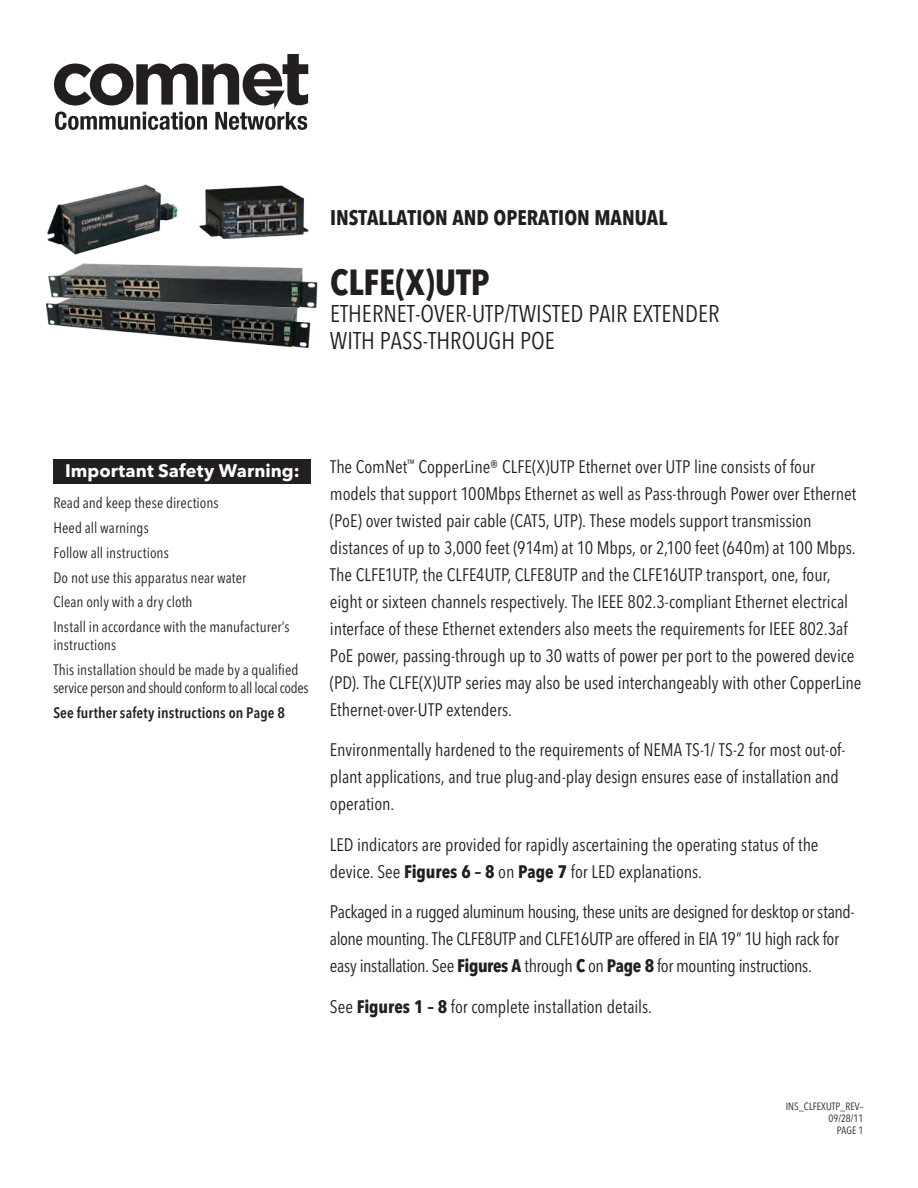
<style>
.page{position:relative;width:918px;height:1188px;background:#fff}
.page>*{position:absolute;margin:0;border:0;box-sizing:border-box;transform-origin:0 0}
.t1{font:700 condensed 36px "Avenir Next LT Pro";color:#231f20}
.t2{font:condensed 24px "Avenir Next LT Pro";color:#231f20}
.t3{font:700 condensed 21px "Avenir Next LT Pro";color:#231f20}
.t4{font:condensed 18px/27px "Avenir Next LT Pro";letter-spacing:-.005em;color:#231f20}
.t5{font:condensed 18px/27px "Avenir Next LT Pro";letter-spacing:-.025em;color:#231f20}
.t6{font:700 18px "Avenir Next LT Pro";letter-spacing:.005em;color:#fff}
.t7{font:condensed 15px/24.8px "Avenir Next LT Pro";letter-spacing:.005em;color:#231f20}
.t8{font:condensed 15px "Avenir Next LT Pro";letter-spacing:-.02em;color:#231f20}
.t9{font:600 condensed 15px "Avenir Next LT Pro";letter-spacing:.005em;color:#231f20}
.t10{font:condensed 10.5px/12px "Avenir Next LT Pro";color:#231f20;text-align:right}
.s1{font-weight:700}
</style>
<div class="page">
<svg style="left:54px;top:54px;width:254px;height:76px"></svg>
<img style="left:47px;top:184px;width:131px;height:62px">
<img style="left:199px;top:185px;width:110px;height:54px">
<img style="left:48px;top:322px;width:263px;height:26px">
<img style="left:46px;top:246px;width:272px;height:76px">
<div style="left:53px;top:459px;width:258px;height:24px;background:#231f20"></div>
<p class="t3" style="left:330px;top:205px;width:339px">INSTALLATION AND OPERATION MANUAL</p>
<h1 class="t1" style="left:330px;top:261px;width:161px">CLFE(X)UTP</h1>
<h2 class="t2" style="left:330px;top:299px;width:44px">Ethernet</h2>
<h2 class="t2" style="left:415px;top:299px;width:239px">-over-UTP/Twiste d Pair Exten</h2>
<h2 class="t2" style="left:685px;top:299px;width:24px">der</h2>
<h2 class="t2" style="left:330px;top:326px;width:226px">with Pass-Throug h PoE</h2>
<p class="t6" style="left:65px;top:459px;width:236px">Important Safety Warning:</p>
<p class="t7" style="left:53px;top:491px;width:238px">Read and keep these directions<br>Heed all warnings<br>Follow all instructions<br>Do not use this apparatus near water<br>Clean only with a dry cloth<br>Install in accordance with the manufacturer’s</p>
<p class="t7" style="left:53px;top:632px;width:247px">instructions<br>This installation should be made by a qualified</p>
<p class="t8" style="left:53px;top:679px;width:257px">service person and should conform to all local codes</p>
<p class="t9" style="left:53px;top:703px;width:233px">See further safety instructions on Page 8</p>
<p class="t4" style="left:330px;top:453px;width:533px">The ComNet<sup>™</sup> CopperLine® CLFE(X)UTP Ethernet over UTP line consists of four models that support 100Mbps Ethernet as well as Pass-through Power over Ethernet (PoE) over twisted pair cable (CAT5, UTP). These models support transmission distances of up to 3,000 feet (914m) at 10 Mbps, or 2,100 feet (640m) at 100 Mbps.<br>The CLFE1UTP, the CLFE4UTP, CLFE8UTP and the CLFE16UTP transport, one, four, eight or sixteen channels respectively. The IEEE 802.3-compliant Ethernet electrical interface of these Ethernet extenders also meets the requirements for IEEE 802.3af PoE power, passing-through up to 30 watts of power per port to the powered device (PD). The CLFE(X)UTP series may also be used interchangeably with other CopperLine Ethernet-over-UTP extenders.</p>
<p class="t4" style="left:330px;top:736px;width:517px">Environmentally hardened to the requirements of NEMA TS-1/ TS-2 for most out-of&shy;plant applications, and true plug-and-play design ensures ease of installation and operation.</p>
<p class="t4" style="left:330px;top:831px;width:490px">LED indicators are provided for rapidly ascertaining the operating status of the device. See <span class="s1">Figures 6 – 8</span> on <span class="s1">Page 7</span> for LED explanations.</p>
<p class="t5" style="left:330px;top:898px;width:526px">Packaged in a rugged aluminum housing, these units are designed for desktop or stand&shy;alone mounting. The CLFE8UTP and CLFE16UTP are offered in EIA 19” 1U high rack for easy installation. See <span class="s1">Figures A</span> through <span class="s1">C</span> on <span class="s1">Page 8</span> for mounting instructions.</p>
<p class="t4" style="left:330px;top:993px;width:324px">See <span class="s1">Figures 1 – 8</span> for complete installation details.</p>
<p class="t10" style="left:786px;top:1100px;width:79px">INS_CLFEXUTP_REV–<br>09/28/11<br>PAGE 1</p>
</div>
